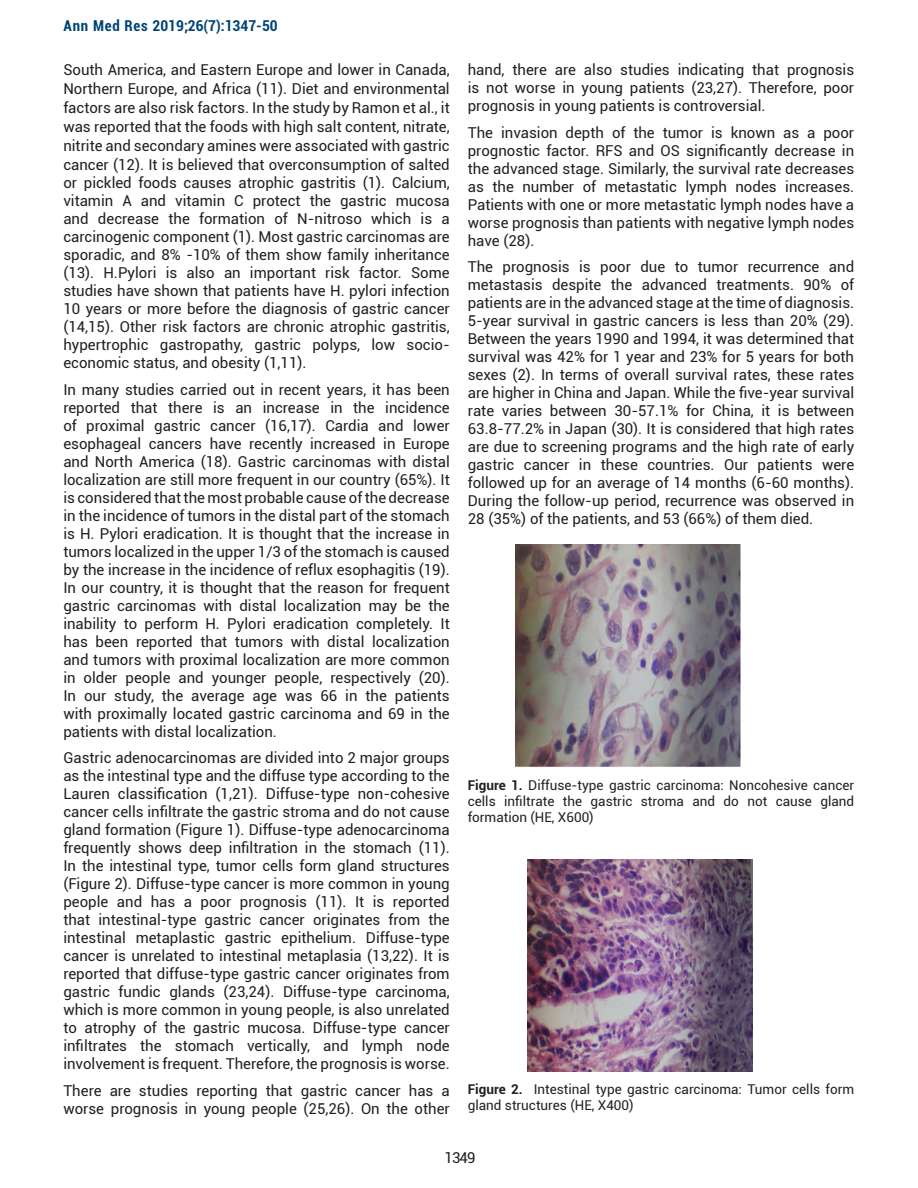
<style>
.page{position:relative;width:918px;height:1188px;background:#fff}
.page>*{position:absolute;margin:0;border:0;box-sizing:border-box;transform-origin:0 0}
.t1{font:15px/18px "Roboto";color:#231f20;text-align:justify}
.t2{font:700 condensed 15px "Roboto";color:#004475}
.t3{font:13.5px/16.2px "Roboto";color:#231f20;text-align:justify}
.s1{font-weight:700}
</style>
<div class="page">
<img style="left:527px;top:859px;width:225px;height:212px">
<img style="left:515px;top:545px;width:225px;height:222px">
<p class="t2" style="left:64px;top:15px;width:216px">Ann Med Res 2019;26(7):1347-50</p>
<p class="t1" style="left:63px;top:60px;width:388px">South America, and Eastern Europe and lower in Canada, Northern Europe, and Africa (11). Diet and environmental factors are also risk factors. In the study by Ramon et al., it was reported that the foods with high salt content, nitrate, nitrite and secondary amines were associated with gastric cancer (12). It is believed that overconsumption of salted or pickled foods causes atrophic gastritis (1). Calcium, vitamin A and vitamin C protect the gastric mucosa and decrease the formation of N-nitroso which is a carcinogenic component (1). Most gastric carcinomas are sporadic, and 8% -10% of them show family inheritance (13). H.Pylori is also an important risk factor. Some studies have shown that patients have H. pylori infection 10 years or more before the diagnosis of gastric cancer (14,15). Other risk factors are chronic atrophic gastritis, hypertrophic gastropathy, gastric polyps, low socio&shy;economic status, and obesity (1,11).</p>
<p class="t1" style="left:63px;top:380px;width:388px">In many studies carried out in recent years, it has been reported that there is an increase in the incidence of proximal gastric cancer (16,17). Cardia and lower esophageal cancers have recently increased in Europe and North America (18). Gastric carcinomas with distal localization are still more frequent in our country (65%). It is considered that the most probable cause of the decrease in the incidence of tumors in the distal part of the stomach is H. Pylori eradication. It is thought that the increase in tumors localized in the upper 1/3 of the stomach is caused by the increase in the incidence of reflux esophagitis (19).<br>In our country, it is thought that the reason for frequent gastric carcinomas with distal localization may be the inability to perform H. Pylori eradication completely. It has been reported that tumors with distal localization and tumors with proximal localization are more common in older people and younger people, respectively (20).<br>In our study, the average age was 66 in the patients with proximally located gastric carcinoma and 69 in the patients with distal localization.</p>
<p class="t1" style="left:63px;top:748px;width:388px">Gastric adenocarcinomas are divided into 2 major groups as the intestinal type and the diffuse type according to the Lauren classification (1,21). Diffuse-type non-cohesive cancer cells infiltrate the gastric stroma and do not cause gland formation (Figure 1). Diffuse-type adenocarcinoma frequently shows deep infiltration in the stomach (11).<br>In the intestinal type, tumor cells form gland structures (Figure 2). Diffuse-type cancer is more common in young people and has a poor prognosis (11). It is reported that intestinal-type gastric cancer originates from the intestinal metaplastic gastric epithelium. Diffuse-type cancer is unrelated to intestinal metaplasia (13,22). It is reported that diffuse-type gastric cancer originates from gastric fundic glands (23,24). Diffuse-type carcinoma, which is more common in young people, is also unrelated to atrophy of the gastric mucosa. Diffuse-type cancer infiltrates the stomach vertically, and lymph node involvement is frequent. Therefore, the prognosis is worse.</p>
<p class="t1" style="left:63px;top:1081px;width:388px">There are studies reporting that gastric cancer has a worse prognosis in young people (25,26). On the other</p>
<p class="t1" style="left:468px;top:60px;width:388px">hand, there are also studies indicating that prognosis is not worse in young patients (23,27). Therefore, poor prognosis in young patients is controversial.</p>
<p class="t1" style="left:468px;top:123px;width:388px">The invasion depth of the tumor is known as a poor prognostic factor. RFS and OS significantly decrease in the advanced stage. Similarly, the survival rate decreases as the number of metastatic lymph nodes increases.<br>Patients with one or more metastatic lymph nodes have a worse prognosis than patients with negative lymph nodes have (28).</p>
<p class="t1" style="left:468px;top:257px;width:388px">The prognosis is poor due to tumor recurrence and metastasis despite the advanced treatments. 90% of patients are in the advanced stage at the time of diagnosis.<br>5-year survival in gastric cancers is less than 20% (29).<br>Between the years 1990 and 1994, it was determined that survival was 42% for 1 year and 23% for 5 years for both sexes (2). In terms of overall survival rates, these rates are higher in China and Japan. While the five-year survival rate varies between 30-57.1% for China, it is between 63.8-77.2% in Japan (30). It is considered that high rates are due to screening programs and the high rate of early gastric cancer in these countries. Our patients were followed up for an average of 14 months (6-60 months).<br>During the follow-up period, recurrence was observed in 28 (35%) of the patients, and 53 (66%) of them died.</p>
<p class="t3" style="left:468px;top:776px;width:388px"><span class="s1">Figure 1.</span> Diffuse-type gastric carcinoma: Noncohesive cancer cells infiltrate the gastric stroma and do not cause gland formation (HE, X600)</p>
<p class="t3" style="left:468px;top:1080px;width:388px"><span class="s1">Figure 2.</span> Intestinal type gastric carcinoma: Tumor cells form gland structures (HE, X400)</p>
<p class="t1" style="left:445px;top:1148px;width:32px">1349</p>
</div>
